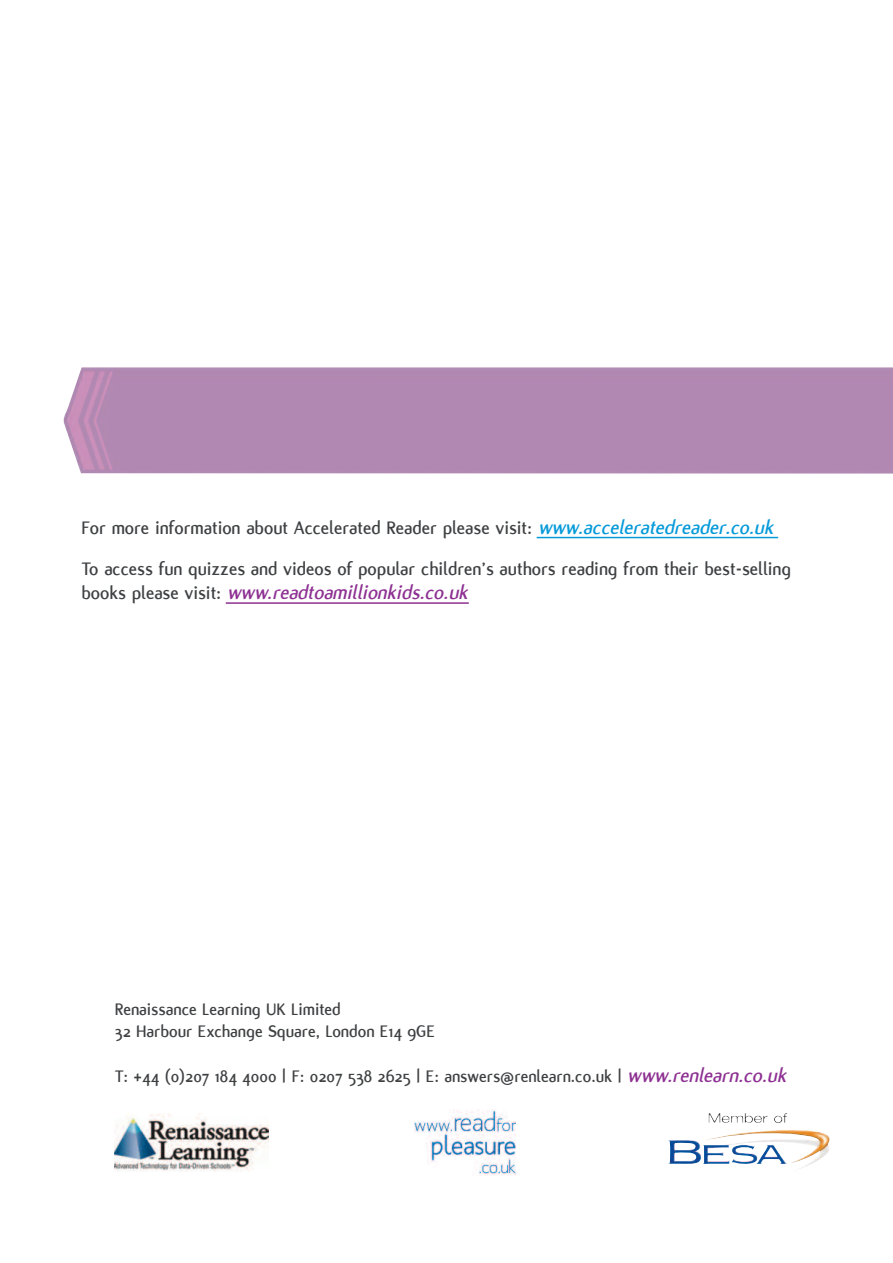
<style>
.page{position:relative;width:893px;height:1263px;background:#fff}
.page>*{position:absolute;margin:0;border:0;box-sizing:border-box;transform-origin:0 0}
.t1{font:italic 700 21px "Flux";color:#8d3092}
.t2{font:700 19.5px/41px "Flux";color:#3e4042}
.t3{font:700 18px/21.6px "Flux";color:#3e4042}
.s1{font-style:italic;font-size:21px;color:#069ad9}
.s2{font-style:normal;font-size:19.5px;color:#3e4042}
.s3{font-style:italic;font-size:21px;color:#8d3092}
</style>
<div class="page">
<img style="left:115px;top:1113px;width:154px;height:58px">
<img style="left:668px;top:1113px;width:162px;height:58px">
<img style="left:415px;top:1110px;width:100px;height:65px">
<hr style="left:226px;top:602px;width:243px;height:2px;background:#8d3092">
<hr style="left:537px;top:537px;width:241px;height:1px;background:#069ad9">
<p class="t2" style="left:82px;top:507px;width:711px">For more information about Accelerated Reader please visit: <span class="s1">www.acceleratedreader.co.uk<br></span>To access fun quizzes and videos of popular children’s authors reading from their best-selling</p>
<p class="t1" style="left:82px;top:580px;width:388px"><span class="s2">books please visit:</span> www.readtoamillionkids.co.uk</p>
<p class="t3" style="left:115px;top:999px;width:321px">Renaissance Learning UK Limited<br>32 Harbour Exchange Square, London E14 9GE</p>
<p class="t3" style="left:115px;top:1066px;width:673px">T: +44 (0)207 184 4000 | F: 0207 538 2625 | E: answers@renlearn.co.uk | <span class="s3">www.renlearn.co.uk</span></p>
</div>
